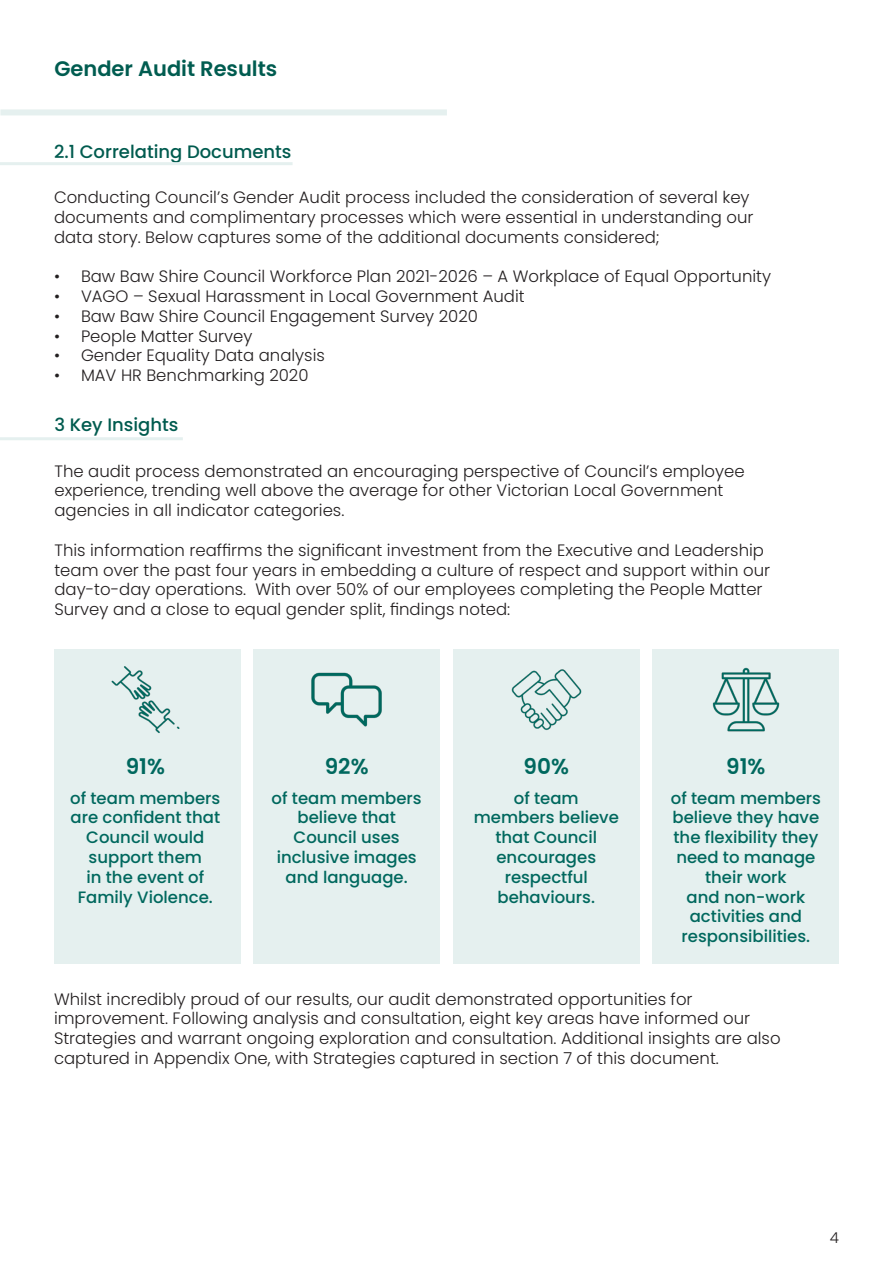
<style>
.page{position:relative;width:893px;height:1263px;background:#fff}
.page>*{position:absolute;margin:0;border:0;box-sizing:border-box;transform-origin:0 0}
.t1{font:600 21.6px "Poppins";color:#00685e}
.Heading{font:600 21px "Poppins";color:#005c50}
.Subheading{font:500 18px "Poppins";color:#005b4f}
.t2{font:300 16.5px/19.8px "Poppins";color:#231f20}
.t3{font:500 16.5px/19.8px "Poppins";color:#00685e;text-align:center}
.t4{font:300 15px "Poppins";color:#231f20}
</style>
<div class="page">
<div style="left:0;top:109px;width:447px;height:6px;background:#e5f0ef"></div>
<hr style="left:0;top:162px;width:293px;height:3px;background:#e5f0ef">
<hr style="left:0;top:437px;width:183px;height:3px;background:#e5f0ef">
<div style="left:54px;top:650px;width:186px;height:314px;background:#e5f0ef"></div>
<div style="left:254px;top:650px;width:186px;height:314px;background:#e5f0ef"></div>
<div style="left:453px;top:650px;width:186px;height:314px;background:#e5f0ef"></div>
<div style="left:653px;top:650px;width:186px;height:314px;background:#e5f0ef"></div>
<img style="left:111px;top:666px;width:69px;height:67px">
<img style="left:311px;top:672px;width:71px;height:55px">
<img style="left:511px;top:669px;width:71px;height:61px">
<img style="left:712px;top:667px;width:68px;height:65px">
<p class="Heading" style="left:54px;top:57px;width:224px">Gender Audit Results</p>
<p class="Subheading" style="left:54px;top:141px;width:239px">2.1 Correlating Documents</p>
<p class="t2" style="left:54px;top:187px;width:701px">Conducting Council’s Gender Audit process included the consideration of several key documents and complimentary processes which were essential in understanding our data story. Below captures some of the additional documents considered;</p>
<p class="t2" style="left:54px;top:267px;width:719px">• Baw Baw Shire Council Workforce Plan 2021-2026 – A Workplace of Equal Opportunity</p>
<p class="t2" style="left:54px;top:286px;width:472px">• VAGO – Sexual Harassment in Local Government Audit</p>
<p class="t2" style="left:54px;top:306px;width:425px">• Baw Baw Shire Council Engagement Survey 2020</p>
<p class="t2" style="left:54px;top:326px;width:200px">• People Matter Survey</p>
<p class="t2" style="left:54px;top:346px;width:272px">• Gender Equality Data analysis</p>
<p class="t2" style="left:54px;top:366px;width:256px">• MAV HR Benchmarking 2020</p>
<p class="Subheading" style="left:54px;top:414px;width:126px">3 Key Insights</p>
<p class="t2" style="left:54px;top:461px;width:692px">The audit process demonstrated an encouraging perspective of Council’s employee experience, trending well above the average for other Victorian Local Government agencies in all indicator categories.</p>
<p class="t2" style="left:54px;top:540px;width:717px">This information reaffirms the significant investment from the Executive and Leadership team over the past four years in embedding a culture of respect and support within our day-to-day operations. With over 50% of our employees completing the People Matter Survey and a close to equal gender split, findings noted:</p>
<p class="t1" style="left:126px;top:754px;width:41px">91%</p>
<p class="t1" style="left:325px;top:754px;width:45px">92%</p>
<p class="t1" style="left:524px;top:754px;width:47px">90%</p>
<p class="t1" style="left:726px;top:754px;width:41px">91%</p>
<p class="t3" style="left:70px;top:788px;width:152px">of team members are confident that<br>Council would support them<br>in the event of<br>Family Violence.</p>
<p class="t3" style="left:272px;top:788px;width:152px">of team members believe that<br>Council uses inclusive images and language.</p>
<p class="t3" style="left:474px;top:788px;width:147px">of team members believe that Council encourages respectful behaviours.</p>
<p class="t3" style="left:671px;top:788px;width:152px">of team members believe they have the flexibility they need to manage their work<br>and non-work activities and responsibilities.</p>
<p class="t2" style="left:54px;top:989px;width:728px">Whilst incredibly proud of our results, our audit demonstrated opportunities for improvement. Following analysis and consultation, eight key areas have informed our Strategies and warrant ongoing exploration and consultation. Additional insights are also captured in Appendix One, with Strategies captured in section 7 of this document.</p>
<p class="t4" style="left:830px;top:1228px;width:11px">4</p>
</div>
